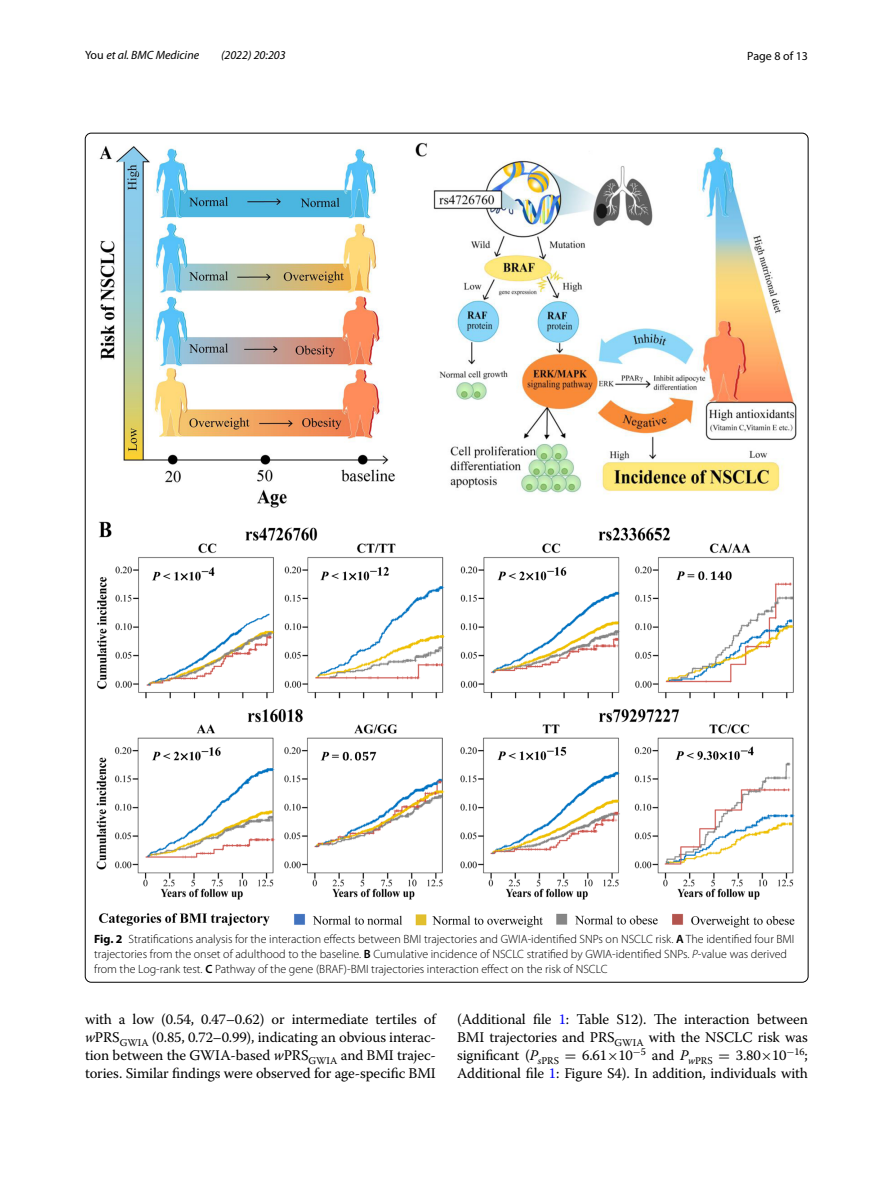
<style>
.page{position:relative;width:893px;height:1187px;background:#fff}
.page>*{position:absolute;margin:0;border:0;box-sizing:border-box;transform-origin:0 0}
.t1{font:14.7px/18px "Warnock Pro";letter-spacing:-.01em;color:#000;text-align:justify}
.t2{font:300 12px/15px "Myriad Pro";color:#000}
.t3{font:italic 12px "Myriad Pro";color:#000}
.t4{font:12px "Myriad Pro";color:#000}
.s1{font-style:normal}
.s2{font-weight:700}
.s3{font-weight:600}
.s4{font-style:italic}
.s5{color:#00f}
.s6{font-family:"MTSY"}
</style>
<div class="page">
<img style="left:96px;top:142px;width:701px;height:785px">
<p class="t3" style="left:85px;top:48px;width:116px"><span class="s1">You</span> et al. BMC Medicine</p>
<p class="t3" style="left:221px;top:48px;width:66px">(2022) 20:203</p>
<p class="t4" style="left:747px;top:48px;width:62px">Page 8 of 13</p>
<p class="t2" style="left:94px;top:931px;width:702px"><span class="s2">Fig. 2</span> Stratifications analysis for the interaction effects between BMI trajectories and GWIA-identified SNPs on NSCLC risk. <span class="s3">A</span> The identified four BMI trajectories from the onset of adulthood to the baseline. <span class="s3">B</span> Cumulative incidence of NSCLC stratified by GWIA-identified SNPs. <span class="s4">P</span>-value was derived from the Log-rank test. <span class="s3">C</span> Pathway of the gene (BRAF)-BMI trajectories interaction effect on the risk of NSCLC</p>
<p class="t1" style="left:85px;top:1010px;width:352px">with a low (0.54, 0.47–0.62) or intermediate tertiles of <span class="s4">w</span>PRS<sub>GWIA</sub> (0.85, 0.72–0.99), indicating an obvious interac&shy;tion between the GWIA-based <span class="s4">w</span>PRS<sub>GWIA</sub> and BMI trajec&shy;tories. Similar findings were observed for age-specific BMI</p>
<p class="t1" style="left:457px;top:1010px;width:352px">(Additional file <span class="s5">1</span>: Table S12). The interaction between BMI trajectories and PRS<sub>GWIA</sub> with the NSCLC risk was significant (<span class="s4">P</span><sub>s</sub><sub>PRS</sub> <span class="s6">=</span> 6.61<span class="s6">×</span>10<sup>−</sup><sup>5</sup> and <span class="s4">P</span><sub>w</sub><sub>PRS</sub> <span class="s6">=</span> 3.80<span class="s6">×</span>10<sup>−</sup><sup>16</sup>; Additional file <span class="s5">1</span>: Figure S4). In addition, individuals with</p>
</div>
